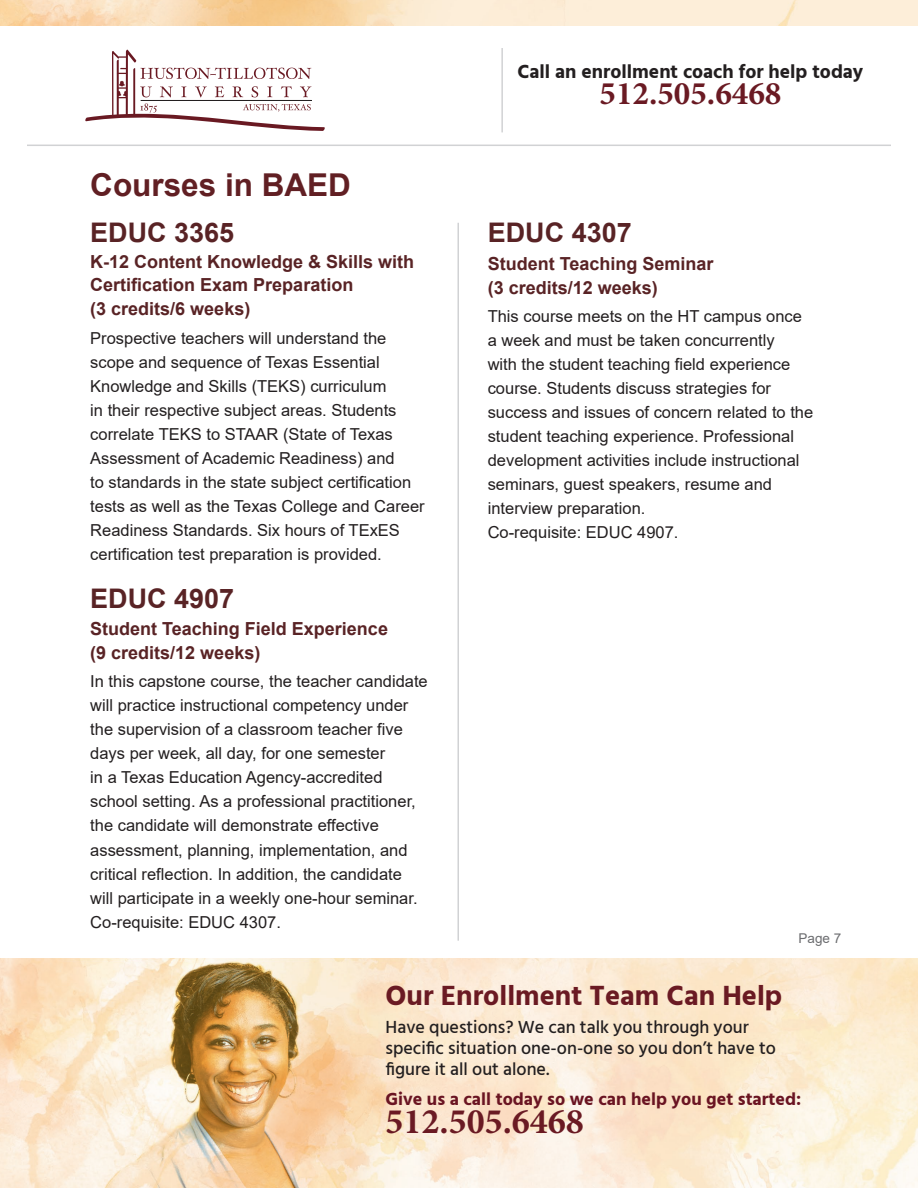
<style>
.page{position:relative;width:918px;height:1188px;background:#fff}
.page>*{position:absolute;margin:0;border:0;box-sizing:border-box;transform-origin:0 0}
.t1{font:700 36px "Minion Pro";color:#6a1a23}
.t2{font:700 33px "Minion Pro";color:#6a1a23}
.t3{font:700 31.5px "Arial";color:#611f23}
.t4{font:700 28.5px "Hind Siliguri";color:#6a1a23}
.t5{font:700 27px "Arial";color:#592325}
.t6{font:700 19.5px "Hind Siliguri";color:#231f20}
.t7{font:700 18px/23.2px "Arial";color:#592325}
.t8{font:500 18px/21px "Hind Siliguri";color:#231f20}
.t9{font:700 18px "Hind Siliguri";color:#6a1422}
.t10{font:16.5px/24px "Arial";color:#231f20}
.t11{font:13.5px "Arial";color:#6c6d70}
</style>
<div class="page">
<svg style="left:85px;top:50px;width:240px;height:81px"></svg>
<hr style="left:501px;top:48px;width:2px;height:84px;background:#d1d2d4">
<hr style="left:27px;top:145px;width:864px;height:1px;background:#d1d2d4">
<hr style="left:458px;top:223px;width:1px;height:718px;background:#d1d2d4">
<img style="left:0;top:0;width:918px;height:26px">
<img style="left:0;top:958px;width:918px;height:230px">
<p class="t3" style="left:90px;top:164px;width:262px">Courses in BAED</p>
<p class="t5" style="left:90px;top:215px;width:146px">EDUC 3365</p>
<p class="t7" style="left:90px;top:251px;width:326px">K-12 Content Knowledge &amp; Skills with<br>Certification Exam Preparation<br>(3 credits/6 weeks)</p>
<p class="t10" style="left:90px;top:326px;width:336px">Prospective teachers will understand the scope and sequence of Texas Essential Knowledge and Skills (TEKS) curriculum<br>in their respective subject areas. Students correlate TEKS to STAAR (State of Texas Assessment of Academic Readiness) and<br>to standards in the state subject certification tests as well as the Texas College and Career Readiness Standards. Six hours of TExES certification test preparation is provided.</p>
<p class="t5" style="left:90px;top:581px;width:146px">EDUC 4907</p>
<p class="t7" style="left:90px;top:617px;width:299px;line-height:24px">Student Teaching Field Experience (9 credits/12 weeks)</p>
<p class="t10" style="left:90px;top:670px;width:339px">In this capstone course, the teacher candidate will practice instructional competency under the supervision of a classroom teacher five days per week, all day, for one semester<br>in a Texas Education Agency-accredited school setting. As a professional practitioner, the candidate will demonstrate effective assessment, planning, implementation, and critical reflection. In addition, the candidate will participate in a weekly one-hour seminar.<br>Co-requisite: EDUC 4307.</p>
<p class="t6" style="left:518px;top:56px;width:347px">Call an enrollment coach for help today</p>
<p class="t2" style="left:600px;top:70px;width:183px">512.505.6468</p>
<p class="t5" style="left:488px;top:215px;width:146px">EDUC 4307</p>
<p class="t7" style="left:488px;top:252px;width:227px;line-height:24px">Student Teaching Seminar (3 credits/12 weeks)</p>
<p class="t10" style="left:488px;top:304px;width:327px">This course meets on the HT campus once a week and must be taken concurrently<br>with the student teaching field experience course. Students discuss strategies for success and issues of concern related to the student teaching experience. Professional development activities include instructional seminars, guest speakers, resume and interview preparation.<br>Co-requisite: EDUC 4907.</p>
<p class="t11" style="left:799px;top:928px;width:44px">Page 7</p>
<p class="t4" style="left:386px;top:973px;width:398px">Our Enrollment Team Can Help</p>
<p class="t8" style="left:386px;top:1017px;width:392px">Have questions? We can talk you through your specific situation one-on-one so you don’t have to figure it all out alone.</p>
<p class="t9" style="left:386px;top:1085px;width:417px">Give us a call today so we can help you get started:</p>
<p class="t1" style="left:386px;top:1096px;width:200px">512.505.6468</p>
</div>
